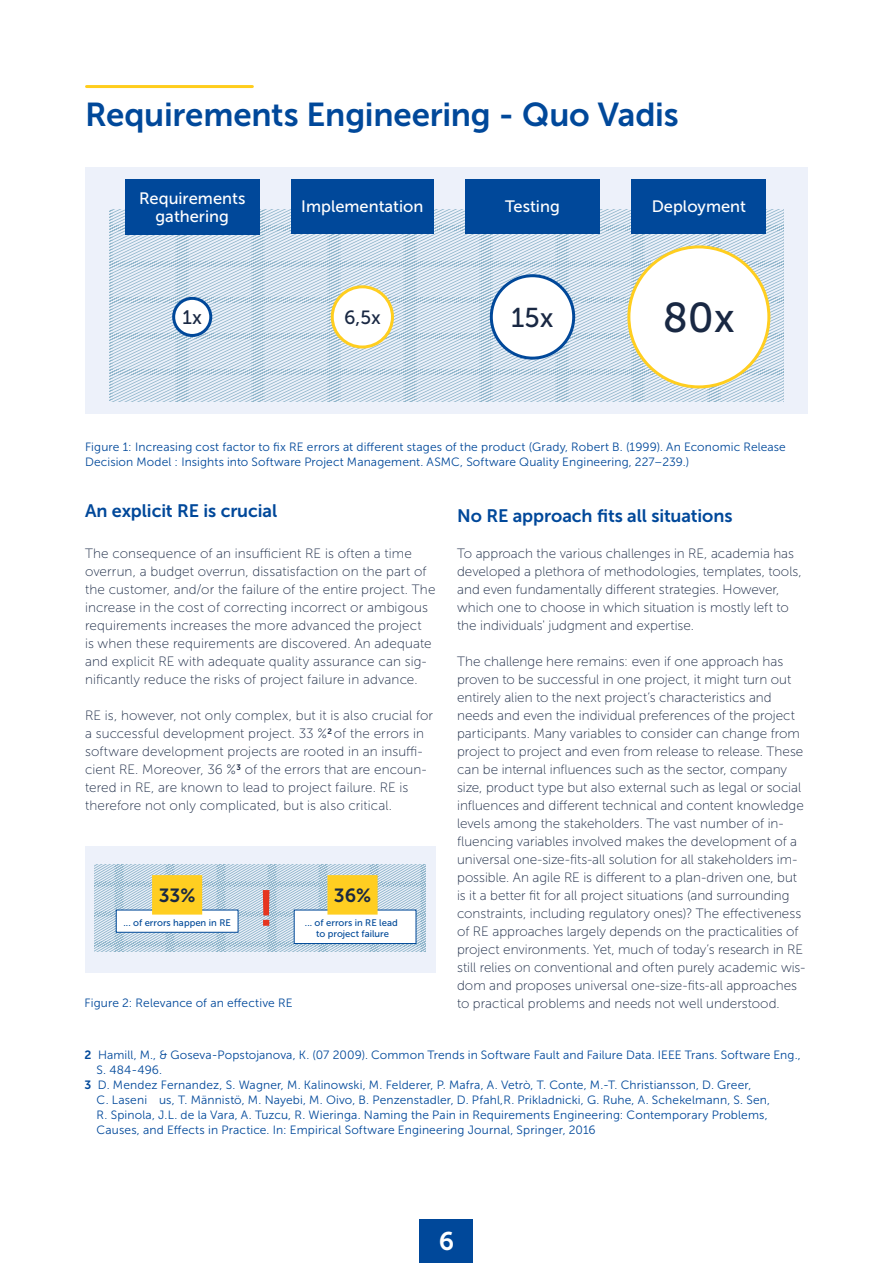
<style>
.page{position:relative;width:893px;height:1263px;background:#fff}
.page>*{position:absolute;margin:0;border:0;box-sizing:border-box;transform-origin:0 0}
.t1{font:50.25px "Museo Sans 700";color:#e6351f}
.t2{font:41.7px "Museo Sans 500";color:#192843}
.t3{font:33px "Museo Sans 700";letter-spacing:-.005em;color:#00489a}
.t4{font:27.15px "Museo Sans 500";color:#192843}
.t5{font:25.5px "Museo Sans 700";color:#fff}
.t6{font:19.5px "Museo Sans 500";color:#192843}
.t7{font:19.05px "Museo Sans 500";color:#192843}
.t8{font:18.9px "Museo Sans 700";color:#192842}
.t9{font:18px "Museo Sans 700";letter-spacing:-.005em;color:#00489a}
.t10{font:16.5px/18px "Museo Sans 500";color:#fff;text-align:center}
.t11{font:13.5px/18px "Museo Sans 100";color:#192844}
.t12{font:12px/15px "Museo Sans 300";letter-spacing:.01em;color:#00489a}
.t13{font:9.45px/11.4px "Museo Sans 500";color:#004998;text-align:center}
.s1{font-family:"Museo Sans 700"}
</style>
<div class="page">
<div style="left:419px;top:1219px;width:54px;height:44px;background:#00489a"></div>
<div style="left:85px;top:167px;width:723px;height:247px;background:#edf1fa"></div>
<div style="left:85px;top:846px;width:350px;height:126px;background:#edf1fa"></div>
<svg style="left:109px;top:209px;width:675px;height:193px"></svg>
<div style="left:125px;top:180px;width:135px;height:55px;background:#00489a"></div>
<div style="left:174px;top:298px;width:37px;height:37px;background:#fff;border-radius:50%"></div>
<div style="left:172px;top:297px;width:40px;height:40px;border:3px solid #00489a;border-radius:50%"></div>
<div style="left:291px;top:180px;width:142px;height:54px;background:#00489a"></div>
<div style="left:332px;top:287px;width:60px;height:60px;background:#fff;border-radius:50%"></div>
<div style="left:331px;top:285px;width:63px;height:63px;border:3px solid #ffce1f;border-radius:50%"></div>
<div style="left:465px;top:180px;width:135px;height:54px;background:#00489a"></div>
<div style="left:491px;top:276px;width:83px;height:82px;background:#fff;border-radius:50%"></div>
<div style="left:490px;top:274px;width:85px;height:86px;border:3px solid #00489a;border-radius:50%"></div>
<div style="left:631px;top:180px;width:135px;height:54px;background:#00489a"></div>
<div style="left:629px;top:247px;width:140px;height:140px;background:#fff;border-radius:50%"></div>
<div style="left:627px;top:245px;width:143px;height:143px;border:3px solid #ffce1f;border-radius:50%"></div>
<svg style="left:94px;top:865px;width:332px;height:86px"></svg>
<div style="left:116px;top:909px;width:123px;height:24px;background:#fff;border:1px solid #004998"></div>
<div style="left:294px;top:909px;width:122px;height:35px;background:#fff;border:1px solid #004998"></div>
<div style="left:327px;top:875px;width:51px;height:39px;background:#ffce21;border:4px solid #ffce21"></div>
<div style="left:152px;top:875px;width:50px;height:39px;background:#ffce21;border:4px solid #ffce21"></div>
<hr style="left:87px;top:85px;width:165px;height:3px;background:#ffcd1c">
<h3 class="t3" style="left:85px;top:96px;width:595px">Requirements Engineering - Quo Vadis</h3>
<p class="t10" style="left:139px;top:189px;width:108px">Requirements gathering</p>
<h3 class="t6" style="left:182px;top:306px;width:21px">1x</h3>
<p class="t10" style="left:301px;top:198px;width:124px">Implementation</p>
<h3 class="t7" style="left:344px;top:307px;width:38px">6,5x</h3>
<p class="t10" style="left:505px;top:198px;width:56px">Testing</p>
<h3 class="t4" style="left:511px;top:302px;width:44px">15x</h3>
<p class="t10" style="left:652px;top:198px;width:96px">Deployment</p>
<h2 class="t2" style="left:663px;top:294px;width:74px">80x</h2>
<p class="t12" style="left:85px;top:439px;width:702px">Figure 1: Increasing cost factor to fix RE errors at different stages of the product (Grady, Robert B. (1999). An Economic Release<br>Decision Model : Insights into Software Project Management. ASMC, Software Quality Engineering, 227–239.)</p>
<h3 class="t9" style="left:85px;top:501px;width:194px">An explicit RE is crucial</h3>
<p class="t11" style="left:85px;top:545px;width:352px">The consequence of an insufficient RE is often a time overrun, a budget overrun, dissatisfaction on the part of the customer, and/or the failure of the entire project. The increase in the cost of correcting incorrect or ambigous requirements increases the more advanced the project<br>is when these requirements are discovered. An adequate and explicit RE with adequate quality assurance can sig&shy;nificantly reduce the risks of project failure in advance.</p>
<p class="t11" style="left:85px;top:706px;width:350px">RE is, however, not only complex, but it is also crucial for a successful development project. 33 %<sup>2</sup> of the errors in software development projects are rooted in an insuffi&shy;cient RE. Moreover, 36 %<sup>3</sup> of the errors that are encoun&shy;tered in RE, are known to lead to project failure. RE is therefore not only complicated, but is also critical.</p>
<h3 class="t8" style="left:159px;top:884px;width:38px">33%</h3>
<h3 class="t8" style="left:334px;top:884px;width:39px">36%</h3>
<h1 class="t1" style="left:258px;top:880px;width:18px">!</h1>
<p class="t13" style="left:124px;top:917px;width:109px">... of errors happen in RE</p>
<p class="t13" style="left:305px;top:917px;width:94px">... of errors in RE lead to project failure</p>
<p class="t12" style="left:85px;top:995px;width:209px">Figure 2: Relevance of an effective RE</p>
<h3 class="t9" style="left:457px;top:506px;width:277px">No RE approach fits all situations</h3>
<p class="t11" style="left:457px;top:545px;width:346px">To approach the various challenges in RE, academia has developed a plethora of methodologies, templates, tools, and even fundamentally different strategies. However, which one to choose in which situation is mostly left to the individuals' judgment and expertise.</p>
<p class="t11" style="left:457px;top:653px;width:350px">The challenge here remains: even if one approach has proven to be successful in one project, it might turn out entirely alien to the next project’s characteristics and needs and even the individual preferences of the project participants. Many variables to consider can change from project to project and even from release to release. These can be internal influences such as the sector, company size, product type but also external such as legal or social influences and different technical and content knowledge levels among the stakeholders. The vast number of in&shy;fluencing variables involved makes the development of a universal one-size-fits-all solution for all stakeholders im&shy;possible. An agile RE is different to a plan-driven one, but is it a better fit for all project situations (and surrounding constraints, including regulatory ones)? The effectiveness of RE approaches largely depends on the practicalities of project environments. Yet, much of today’s research in RE still relies on conventional and often purely academic wis&shy;dom and proposes universal one-size-fits-all approaches to practical problems and needs not well understood.</p>
<p class="t12" style="left:85px;top:1047px;width:717px"><span class="s1">2</span> Hamill, M., &amp; Goseva-Popstojanova, K. (07 2009). Common Trends in Software Fault and Failure Data. IEEE Trans. Software Eng.,</p>
<p class="t12" style="left:97px;top:1062px;width:67px">S. 484-496.</p>
<p class="t12" style="left:85px;top:1077px;width:668px"><span class="s1">3</span> D. Mendez Fernandez, S. Wagner, M. Kalinowski, M. Felderer, P. Mafra, A. Vetrò, T. Conte, M.-T. Christiansson, D. Greer,</p>
<p class="t12" style="left:97px;top:1092px;width:675px">C. Laseni us, T. Männistö, M. Nayebi, M. Oivo, B. Penzenstadler, D. Pfahl,R. Prikladnicki, G. Ruhe, A. Schekelmann, S. Sen,</p>
<p class="t12" style="left:97px;top:1107px;width:673px">R. Spinola, J.L. de la Vara, A. Tuzcu, R. Wieringa. Naming the Pain in Requirements Engineering: Contemporary Problems,</p>
<p class="t12" style="left:97px;top:1122px;width:501px">Causes, and Effects in Practice. In: Empirical Software Engineering Journal, Springer, 2016</p>
<h3 class="t5" style="left:439px;top:1227px;width:17px">6</h3>
</div>
